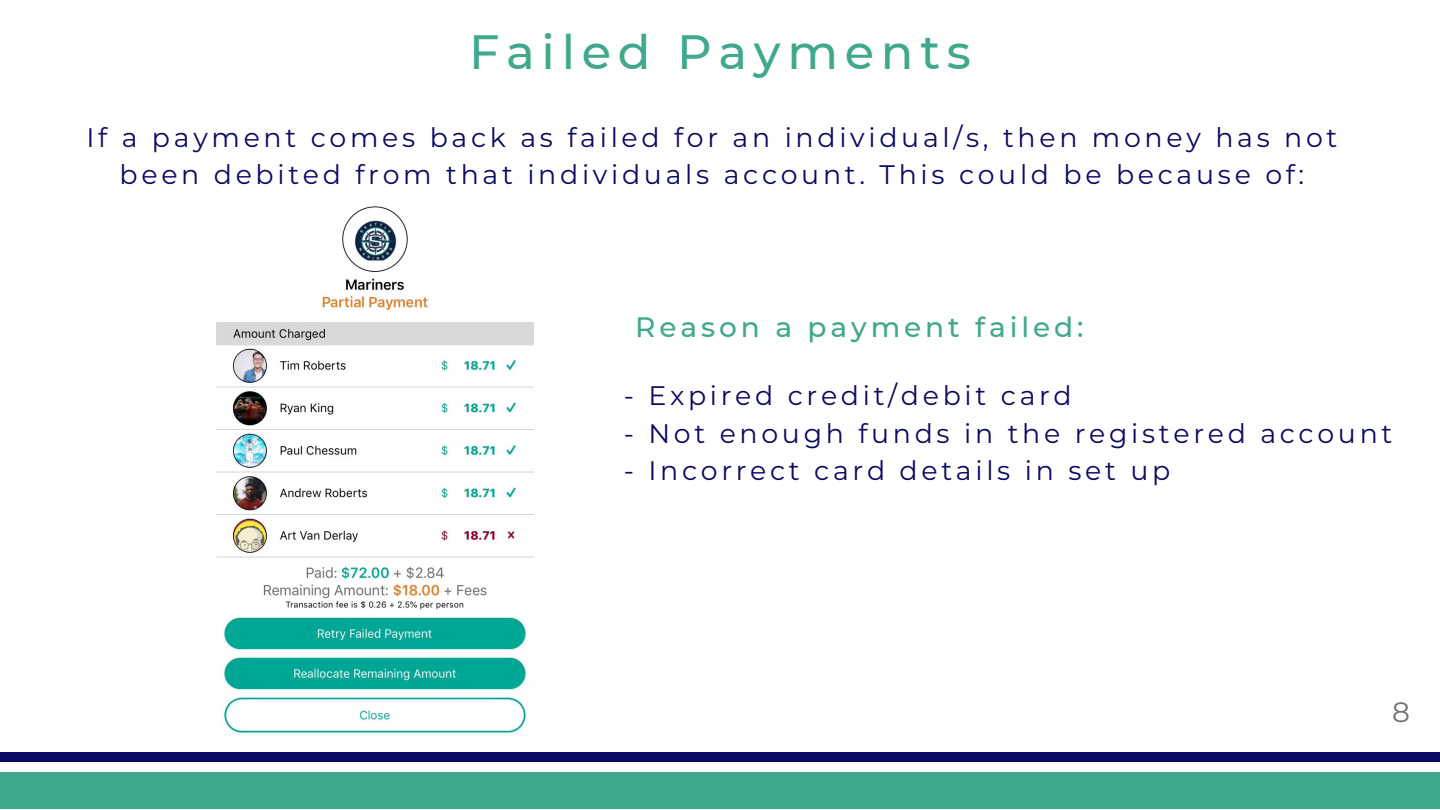
<style>
.page{position:relative;width:1440px;height:810px;background:#fff}
.page>*{position:absolute;margin:0;border:0;box-sizing:border-box;transform-origin:0 0}
.t1{font:500 48px "Montserrat";letter-spacing:.14em;color:#40a88c}
.t2{font:500 28px "Montserrat";letter-spacing:.14em;color:#40a88c}
.t3{font:28px "Montserrat";color:#737373}
.t4{font:26.8px/37.4px "Montserrat";letter-spacing:.14em;color:#0b0962;text-align:center}
</style>
<div class="page">
<div style="left:0;top:772px;width:1440px;height:37px;background:#40a88c"></div>
<div style="left:0;top:752px;width:1440px;height:9px;background:#0b0962"></div>
<img style="left:216px;top:206px;width:317px;height:527px">
<h1 class="t1" style="left:469px;top:23px;width:503px">Failed Payments</h1>
<p class="t4" style="left:86px;top:117px;width:1253px">If a payment comes back as failed for an individual/s, then money has not been debited from that individuals account. This could be because of:</p>
<p class="t2" style="left:635px;top:310px;width:450px">Reason a payment failed:</p>
<p class="t4" style="left:624px;top:376px;width:450px">- Expired credit/debit card</p>
<p class="t4" style="left:624px;top:414px;width:770px">- Not enough funds in the registered account</p>
<p class="t4" style="left:624px;top:451px;width:548px">- Incorrect card details in set up</p>
<p class="t3" style="left:1392px;top:693px;width:19px">8</p>
</div>
